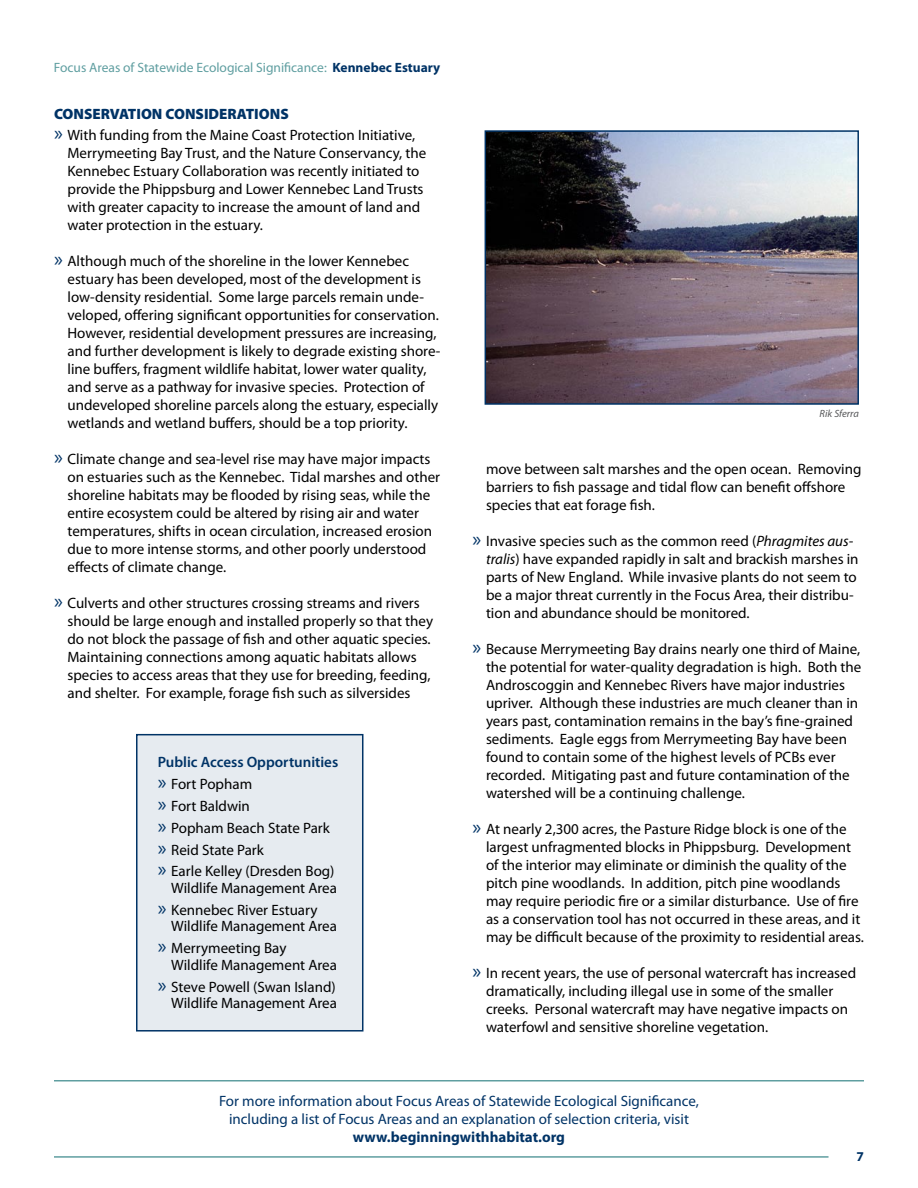
<style>
.page{position:relative;width:918px;height:1188px;background:#fff}
.page>*{position:absolute;margin:0;border:0;box-sizing:border-box;transform-origin:0 0}
.t1{font:21px/21.9px "Myriad Pro";color:#036;text-align:justify}
.t2{font:15px/18px "Myriad Pro";color:#000}
.t3{font:15px/18px "Myriad Pro";color:#036;text-align:center}
.t4{font:700 15px "Myriad Pro";color:#036}
.t5{font:900 15px "Myriad Pro";color:#036}
.t6{font:600 15px "Myriad Pro";color:#036}
.t7{font:13.5px "Myriad Pro";color:#5f9ea0}
.t8{font:italic 10.5px "Myriad Pro";color:#58595b}
.s1{font-weight:700;color:#036}
.s2{font-style:italic}
</style>
<div class="page">
<hr style="left:54px;top:1156px;width:775px;height:2px;background:#5f9ea0">
<hr style="left:54px;top:1080px;width:810px;height:2px;background:#5f9ea0">
<img style="left:488px;top:133px;width:368px;height:269px">
<div style="left:485px;top:130px;width:374px;height:275px;border:2px solid #036"></div>
<div style="left:137px;top:735px;width:226px;height:296px;background:#e6ebf0"></div>
<div style="left:136px;top:734px;width:227px;height:298px;border:2px solid #036"></div>
<p class="t7" style="left:54px;top:59px;width:388px">Focus Areas of Statewide Ecological Significance: <span class="s1">Kennebec Estuary</span></p>
<p class="t5" style="left:54px;top:104px;width:236px">CONSERVATION CONSIDERATIONS</p>
<p class="t2" style="left:68px;top:126px;width:360px">With funding from the Maine Coast Protection Initiative, Merrymeeting Bay Trust, and the Nature Conservancy, the Kennebec Estuary Collaboration was recently initiated to provide the Phippsburg and Lower Kennebec Land Trusts with greater capacity to increase the amount of land and water protection in the estuary.</p>
<p class="t2" style="left:68px;top:252px;width:375px">Although much of the shoreline in the lower Kennebec estuary has been developed, most of the development is low-density residential. Some large parcels remain unde&shy;veloped, offering significant opportunities for conservation.<br>However, residential development pressures are increasing, and further development is likely to degrade existing shore&shy;line buffers, fragment wildlife habitat, lower water quality, and serve as a pathway for invasive species. Protection of undeveloped shoreline parcels along the estuary, especially wetlands and wetland buffers, should be a top priority.</p>
<p class="t2" style="left:68px;top:450px;width:374px">Climate change and sea-level rise may have major impacts on estuaries such as the Kennebec. Tidal marshes and other shoreline habitats may be flooded by rising seas, while the entire ecosystem could be altered by rising air and water temperatures, shifts in ocean circulation, increased erosion due to more intense storms, and other poorly understood effects of climate change.</p>
<p class="t2" style="left:68px;top:594px;width:367px">Culverts and other structures crossing streams and rivers should be large enough and installed properly so that they do not block the passage of fish and other aquatic species.<br>Maintaining connections among aquatic habitats allows species to access areas that they use for breeding, feeding, and shelter. For example, forage fish such as silversides</p>
<h1 class="t1" style="left:54px;top:122px;width:10px">»</h1>
<h1 class="t1" style="left:54px;top:248px;width:10px">»</h1>
<h1 class="t1" style="left:54px;top:446px;width:10px">»</h1>
<h1 class="t1" style="left:54px;top:590px;width:10px">»</h1>
<p class="t6" style="left:158px;top:752px;width:182px">Public Access Opportunities</p>
<p class="t2" style="left:171px;top:773px;width:165px;line-height:21.9px">Fort Popham<br>Fort Baldwin<br>Popham Beach State Park<br>Reid State Park<br>Earle Kelley (Dresden Bog)</p>
<p class="t2" style="left:171px;top:877px;width:167px;line-height:21.9px">Wildlife Management Area<br>Kennebec River Estuary</p>
<p class="t2" style="left:171px;top:915px;width:167px;line-height:21.9px">Wildlife Management Area<br>Merrymeeting Bay</p>
<p class="t2" style="left:171px;top:954px;width:167px;line-height:21.9px">Wildlife Management Area<br>Steve Powell (Swan Island)</p>
<p class="t2" style="left:171px;top:994px;width:167px">Wildlife Management Area</p>
<h1 class="t1" style="left:158px;top:771px;width:10px">» » » » »</h1>
<h1 class="t1" style="left:158px;top:888px;width:10px;line-height:38.4px">» » »</h1>
<p class="t8" style="left:820px;top:407px;width:41px">Rik Sferra</p>
<p class="t2" style="left:486px;top:460px;width:377px">move between salt marshes and the open ocean. Removing barriers to fish passage and tidal flow can benefit offshore species that eat forage fish.</p>
<p class="t2" style="left:486px;top:532px;width:374px">Invasive species such as the common reed (<span class="s2">Phragmites aus&shy;tralis</span>) have expanded rapidly in salt and brackish marshes in parts of New England. While invasive plants do not seem to be a major threat currently in the Focus Area, their distribu&shy;tion and abundance should be monitored.</p>
<p class="t2" style="left:486px;top:640px;width:377px">Because Merrymeeting Bay drains nearly one third of Maine, the potential for water-quality degradation is high. Both the Androscoggin and Kennebec Rivers have major industries upriver. Although these industries are much cleaner than in years past, contamination remains in the bay’s fine-grained sediments. Eagle eggs from Merrymeeting Bay have been found to contain some of the highest levels of PCBs ever recorded. Mitigating past and future contamination of the watershed will be a continuing challenge.</p>
<p class="t2" style="left:486px;top:820px;width:380px">At nearly 2,300 acres, the Pasture Ridge block is one of the largest unfragmented blocks in Phippsburg. Development of the interior may eliminate or diminish the quality of the pitch pine woodlands. In addition, pitch pine woodlands may require periodic fire or a similar disturbance. Use of fire as a conservation tool has not occurred in these areas, and it may be difficult because of the proximity to residential areas.</p>
<p class="t2" style="left:486px;top:964px;width:372px">In recent years, the use of personal watercraft has increased dramatically, including illegal use in some of the smaller creeks. Personal watercraft may have negative impacts on waterfowl and sensitive shoreline vegetation.</p>
<h1 class="t1" style="left:472px;top:528px;width:10px">»</h1>
<h1 class="t1" style="left:472px;top:636px;width:10px">»</h1>
<h1 class="t1" style="left:472px;top:816px;width:10px">»</h1>
<h1 class="t1" style="left:472px;top:960px;width:10px">»</h1>
<p class="t3" style="left:219px;top:1092px;width:481px">For more information about Focus Areas of Statewide Ecological Significance, including a list of Focus Areas and an explanation of selection criteria, visit</p>
<p class="t4" style="left:353px;top:1128px;width:214px">www.beginningwithhabitat.org</p>
</div>
